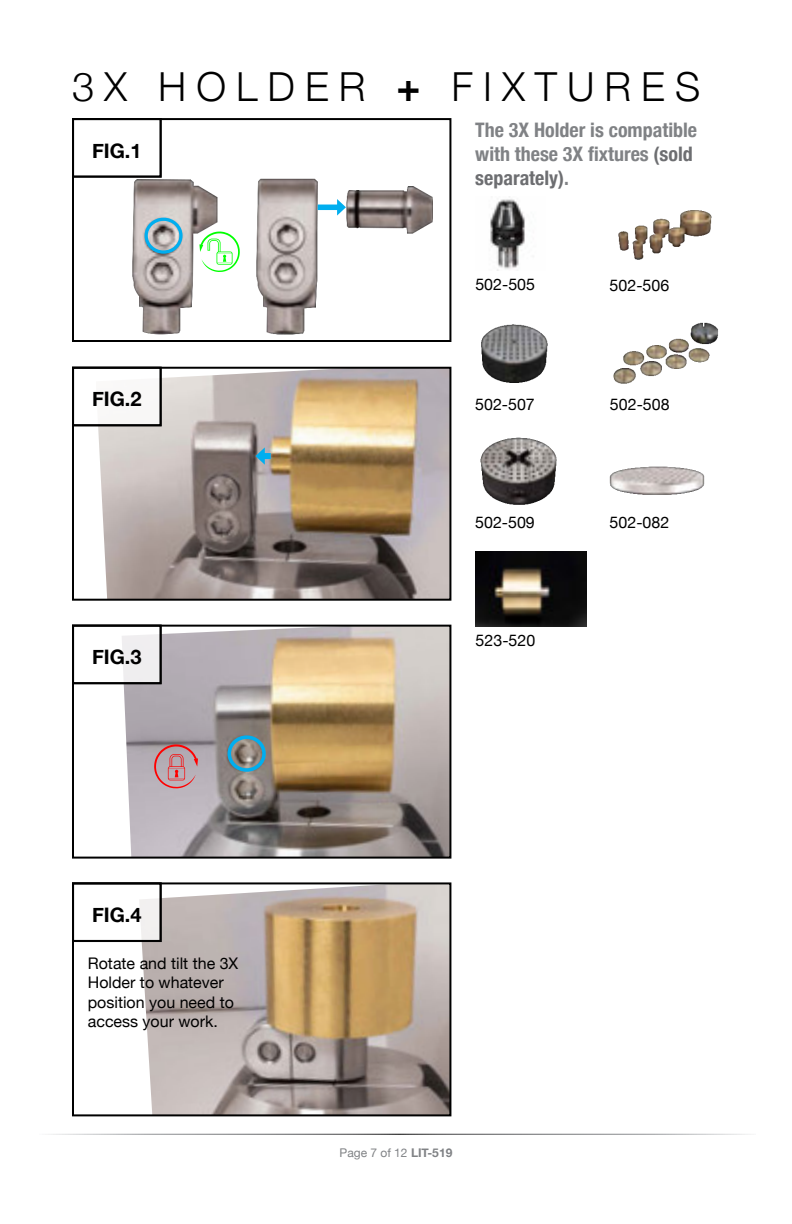
<style>
.page{position:relative;width:792px;height:1224px;background:#fff}
.page>*{position:absolute;margin:0;border:0;box-sizing:border-box;transform-origin:0 0}
.t1{font:300 40px "Helvetica Neue";letter-spacing:.25em;color:#000}
.t2{font:700 condensed 20px/24px "Helvetica Neue";color:#808285}
.t3{font:700 20px "Helvetica Neue";color:#000}
.t4{font:16px/19.2px "Helvetica Neue";color:#000}
.t5{font:12px "Helvetica Neue";color:#808285}
.s1{font-weight:700}
.s2{color:#6d6e71}
</style>
<div class="page">
<img style="left:132px;top:179px;width:89px;height:156px">
<img style="left:256px;top:178px;width:177px;height:157px">
<img style="left:122px;top:628px;width:326px;height:228px">
<div style="left:72px;top:625px;width:379px;height:234px;border:2px solid #000"></div>
<img style="left:141px;top:885px;width:307px;height:228px">
<div style="left:72px;top:882px;width:379px;height:234px;border:2px solid #000"></div>
<svg style="left:154px;top:744px;width:44px;height:45px;background:#bf8f96"></svg>
<svg style="left:199px;top:232px;width:41px;height:40px"></svg>
<img style="left:480px;top:437px;width:77px;height:68px">
<img style="left:610px;top:466px;width:95px;height:29px">
<img style="left:476px;top:552px;width:110px;height:75px">
<img style="left:490px;top:196px;width:35px;height:75px">
<img style="left:481px;top:324px;width:67px;height:59px">
<img style="left:614px;top:322px;width:104px;height:62px">
<img style="left:618px;top:210px;width:94px;height:50px">
<div style="left:145px;top:218px;width:38px;height:36px;border:3px solid #00aeef;border-radius:50%"></div>
<img style="left:96px;top:370px;width:352px;height:228px">
<div style="left:72px;top:367px;width:379px;height:234px;border:2px solid #000"></div>
<div style="left:72px;top:118px;width:379px;height:224px;border:2px solid #000"></div>
<div style="left:318px;top:205px;width:20px;height:5px;background:#00aeef"></div>
<svg style="left:337px;top:199px;width:9px;height:17px"></svg>
<div style="left:263px;top:453px;width:8px;height:6px;background:#00aeef"></div>
<svg style="left:256px;top:447px;width:9px;height:18px"></svg>
<div style="left:228px;top:735px;width:38px;height:37px;border:4px solid #00aeef;border-radius:50%"></div>
<div style="left:72px;top:118px;width:90px;height:60px;border:2px solid #000"></div>
<div style="left:73px;top:368px;width:88px;height:57px;background:#f9f8f8"></div>
<div style="left:72px;top:367px;width:90px;height:59px;border:2px solid #000"></div>
<div style="left:73px;top:626px;width:88px;height:57px;background:linear-gradient(to right,#fff,#efeeef)"></div>
<div style="left:72px;top:625px;width:90px;height:59px;border:2px solid #000"></div>
<div style="left:73px;top:883px;width:88px;height:58px;background:linear-gradient(to right,#fff,#f8f7f6)"></div>
<div style="left:72px;top:882px;width:90px;height:60px;border:2px solid #000"></div>
<h1 class="t1" style="left:72px;top:54px;width:630px">3X HOLDER <span class="s1">+</span> FIXTURES</h1>
<p class="t3" style="left:92px;top:135px;width:51px">FIG.1</p>
<p class="t3" style="left:92px;top:383px;width:51px">FIG.2</p>
<p class="t3" style="left:92px;top:641px;width:51px">FIG.3</p>
<p class="t3" style="left:92px;top:899px;width:51px">FIG.4</p>
<p class="t4" style="left:88px;top:955px;width:152px">Rotate and tilt the 3X<br>Holder to whatever position you need to access your work.</p>
<p class="t2" style="left:475px;top:117px;width:223px">The 3X Holder is compatible with these 3X fixtures <span class="s2">(sold separately)</span>.</p>
<p class="t4" style="left:475px;top:276px;width:61px">502-505</p>
<p class="t4" style="left:610px;top:276px;width:61px">502-506</p>
<p class="t4" style="left:475px;top:395px;width:61px">502-507</p>
<p class="t4" style="left:610px;top:395px;width:61px">502-508</p>
<p class="t4" style="left:475px;top:514px;width:61px">502-509</p>
<p class="t4" style="left:610px;top:514px;width:61px">502-082</p>
<p class="t4" style="left:476px;top:632px;width:61px">523-520</p>
<p class="t5" style="left:340px;top:1145px;width:114px">Page 7 of 12 <span class="s1">LIT-519</span></p>
</div>
